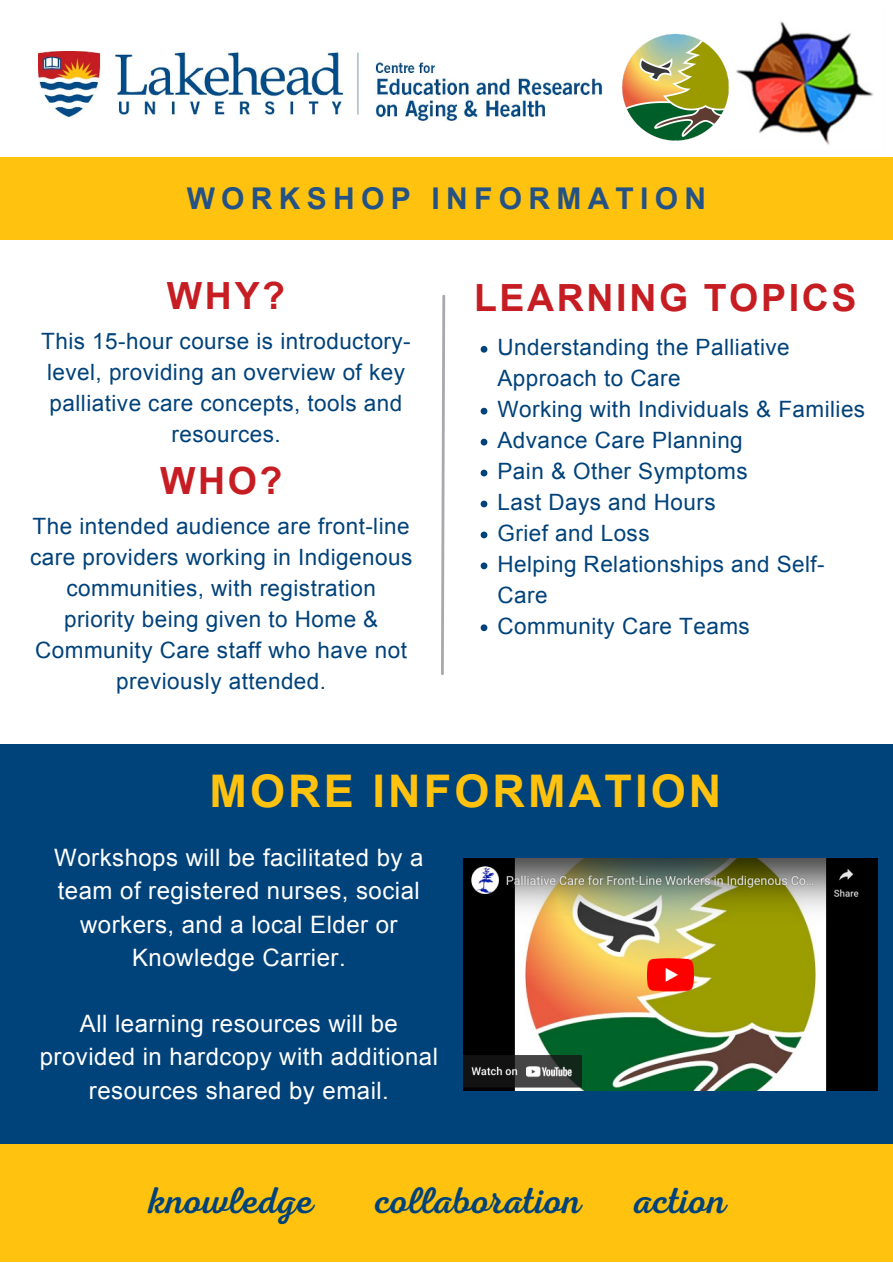
<style>
.page{position:relative;width:893px;height:1263px;background:#fff}
.page>*{position:absolute;margin:0;border:0;box-sizing:border-box;transform-origin:0 0}
.t1{font:700 45px "Arial";letter-spacing:.07em;color:#ffc20e}
.t2{font:37.5px "Nexa Script";color:#00427a}
.t3{font:700 37.5px "Arial";letter-spacing:.07em;color:#c61d23}
.t4{font:700 30px "Arial";letter-spacing:.21em;color:#245285}
.t5{font:24px/33.2px "Arial";letter-spacing:.02em;color:#fff;text-align:center}
.t6{font:22.5px/30.9px "Arial";letter-spacing:.02em;color:#00427a;text-align:center}
</style>
<div class="page">
<div style="left:0;top:158px;width:893px;height:82px;background:#ffc20e"></div>
<svg style="left:441px;top:294px;width:5px;height:381px"></svg>
<img style="left:38px;top:51px;width:565px;height:70px">
<div style="left:0;top:1141px;width:893px;height:120px;background:#ffc20e"></div>
<img style="left:736px;top:21px;width:137px;height:124px">
<img style="left:622px;top:34px;width:107px;height:107px">
<div style="left:0;top:744px;width:893px;height:400px;background:#00427a"></div>
<svg style="left:480px;top:346px;width:7px;height:7px"></svg>
<svg style="left:480px;top:408px;width:7px;height:6px"></svg>
<svg style="left:480px;top:439px;width:7px;height:6px"></svg>
<svg style="left:480px;top:470px;width:7px;height:6px"></svg>
<svg style="left:480px;top:501px;width:7px;height:6px"></svg>
<svg style="left:480px;top:531px;width:7px;height:7px"></svg>
<svg style="left:480px;top:562px;width:7px;height:7px"></svg>
<svg style="left:480px;top:624px;width:7px;height:7px"></svg>
<img style="left:464px;top:858px;width:413px;height:233px">
<p class="t4" style="left:187px;top:182px;width:521px">WORKSHOP INFORMATION</p>
<h4 class="t3" style="left:167px;top:275px;width:120px">WHY?</h4>
<h2 class="t6" style="left:41px;top:326px;width:371px">This 15-hour course is introductory&shy;level, providing an overview of key palliative care concepts, tools and resources.</h2>
<h2 class="t3" style="left:160px;top:460px;width:124px">WHO?</h2>
<p class="t6" style="left:30px;top:511px;width:383px">The intended audience are front-line care providers working in Indigenous communities, with registration priority being given to Home &amp;<br>Community Care staff who have not previously attended.</p>
<p class="t3" style="left:474px;top:277px;width:384px">LEARNING TOPICS</p>
<p class="t6" style="left:497px;top:332px;width:294px;text-align:left">Understanding the Palliative<br>Approach to Care</p>
<p class="t6" style="left:497px;top:394px;width:369px">Working with Individuals &amp; Families</p>
<p class="t6" style="left:497px;top:425px;width:247px">Advance Care Planning</p>
<p class="t6" style="left:497px;top:456px;width:252px">Pain &amp; Other Symptoms</p>
<p class="t6" style="left:497px;top:487px;width:220px">Last Days and Hours</p>
<p class="t6" style="left:497px;top:518px;width:154px">Grief and Loss</p>
<p class="t6" style="left:497px;top:549px;width:329px;text-align:left">Helping Relationships and Self-<br>Care</p>
<h1 class="t6" style="left:497px;top:611px;width:254px">Community Care Teams</h1>
<h2 class="t1" style="left:209px;top:766px;width:513px">MORE INFORMATION</h2>
<p class="t5" style="left:54px;top:841px;width:371px">Workshops will be facilitated by a team of registered nurses, social workers, and a local Elder or<br>Knowledge Carrier.</p>
<p class="t5" style="left:40px;top:1007px;width:400px">All learning resources will be provided in hardcopy with additional resources shared by email.</p>
<p class="t2" style="left:149px;top:1178px;width:165px">knowledge</p>
<p class="t2" style="left:375px;top:1178px;width:208px">collaboration</p>
<p class="t2" style="left:634px;top:1178px;width:93px">action</p>
</div>
